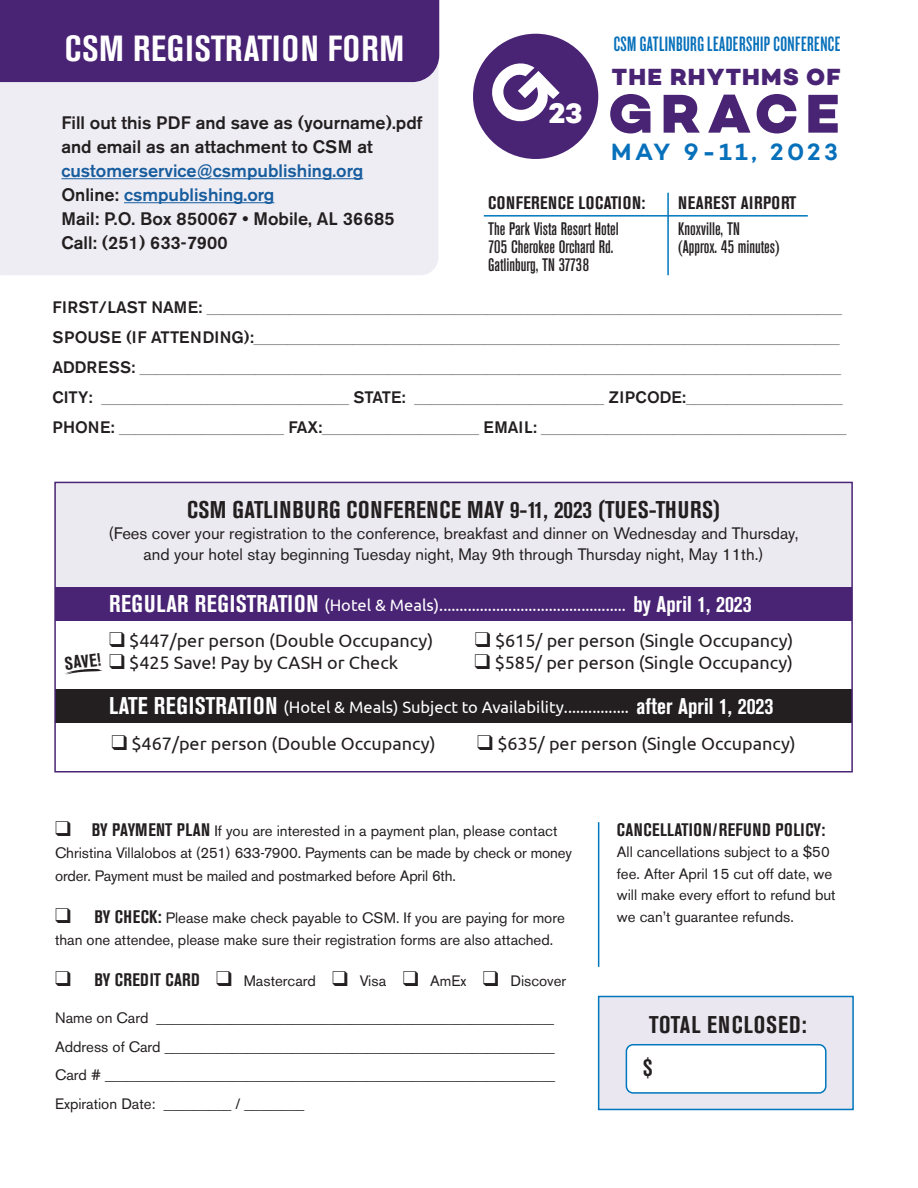
<style>
.page{position:relative;width:918px;height:1188px;background:#fff}
.page>*{position:absolute;margin:0;border:0;box-sizing:border-box;transform-origin:0 0}
.t1{font:800 55.65px "Campton";letter-spacing:.13em;color:#492374}
.t2{font:700 condensed 36px "Akzidenz Grotesk BE";letter-spacing:.02em;color:#fff}
.t3{font:800 28.95px "Campton";color:#fff}
.t4{font:700 condensed 24px "Akzidenz Grotesk BE";letter-spacing:.02em;color:#231f20}
.t5{font:700 condensed 24px/43.5px "Akzidenz Grotesk BE";letter-spacing:.04em;color:#231f20}
.t6{font:600 24px "Campton";letter-spacing:.14em;color:#0770ba}
.t7{font:800 23.85px "Campton";letter-spacing:.05em;color:#492374}
.t8{font:21.75px "Knockout HTF47 Bantamweight";letter-spacing:.02em;color:#0770ba}
.t9{font:18px "Ubuntu";color:#231f20}
.t10{font:500 18px/24px "Akzidenz Grotesk BE";color:#231f20}
.t11{font:500 condensed 18px/18px "Akzidenz Grotesk BE";color:#231f20}
.t12{font:700 condensed 18px "Akzidenz Grotesk BE";letter-spacing:.02em;color:#231f20}
.t13{font:16.5px/30px "Akzidenz Grotesk BE";color:#808285}
.t14{font:16.5px "Ubuntu";color:#fff}
.t15{font:16.5px/21px "Akzidenz Grotesk BE";color:#231f20;text-align:center}
.t16{font:15px/21.6px "Akzidenz Grotesk BE";color:#231f20}
.s1{color:#175d9e}
.s2{font-weight:500;color:#231f20}
.s3{font-family:"Akzidenz Grotesk BE";font-weight:700;font-stretch:condensed;font-size:24px}
.s4{font-family:"Akzidenz Grotesk BE";font-weight:700;font-stretch:condensed;font-size:22.5px}
.s5{font-weight:700;font-stretch:condensed;font-size:18px}
</style>
<div class="page">
<div style="left:0;top:82px;width:438px;height:193px;background:#efedf4"></div>
<div style="left:598px;top:996px;width:256px;height:114px;background:#eae7f0;border:2px solid #0077bd"></div>
<div style="left:0;top:0;width:439px;height:82px;background:#492374"></div>
<div style="left:55px;top:482px;width:797px;height:108px;background:#eceaf1"></div>
<div style="left:55px;top:689px;width:797px;height:34px;background:#231f20"></div>
<div style="left:55px;top:587px;width:797px;height:33px;background:#492374"></div>
<hr style="left:61px;top:178px;width:302px;height:1px;background:#175d9e">
<hr style="left:124px;top:202px;width:150px;height:1px;background:#175d9e">
<div style="left:54px;top:482px;width:799px;height:290px;border:2px solid #492374"></div>
<hr style="left:667px;top:193px;width:2px;height:82px;background:#0077bd">
<hr style="left:484px;top:215px;width:324px;height:2px;background:#0077bd">
<div style="left:626px;top:1045px;width:200px;height:48px;background:#fff;border-radius:7px"></div>
<div style="left:626px;top:1044px;width:201px;height:50px;border:2px solid #0077bd;border-radius:7px"></div>
<hr style="left:598px;top:822px;width:1px;height:145px;background:#0077bd">
<div style="left:473px;top:34px;width:125px;height:125px;background:#492374;border-radius:50%"></div>
<svg style="left:480px;top:53px;width:11px;height:80px"></svg>
<h2 class="t2" style="left:65px;top:28px;width:341px">CSM REGISTRATION FORM</h2>
<p class="t10" style="left:61px;top:111px;width:363px">Fill out this PDF and save as (yourname).pdf and email as an attachment to CSM at</p>
<p class="t10" style="left:61px;top:159px;width:335px"><span class="s1">customerservice@csmpublishing.org<br></span>Online: <span class="s1">csmpublishing.org<br></span>Mail: P.O. Box 850067 • Mobile, AL 36685<br>Call: (251) 633-7900</p>
<h3 class="t8" style="left:614px;top:33px;width:228px">CSM GATLINBURG LEADERSHIP CONFERENCE</h3>
<h3 class="t3" style="left:548px;top:95px;width:35px">23</h3>
<h3 class="t7" style="left:612px;top:61px;width:230px">THE RHYTHMS OF</h3>
<h1 class="t1" style="left:608px;top:78px;width:233px">GRACE</h1>
<h3 class="t6" style="left:611px;top:137px;width:228px">MAY 9-11, 2023</h3>
<p class="t12" style="left:488px;top:193px;width:159px">CONFERENCE LOCATION:</p>
<p class="t11" style="left:488px;top:220px;width:132px">The Park Vista Resort Hotel<br>705 Cherokee Orchard Rd.<br>Gatlinburg, TN 37738</p>
<p class="t12" style="left:678px;top:193px;width:120px">NEAREST AIRPORT</p>
<p class="t11" style="left:678px;top:220px;width:103px">Knoxville, TN (Approx. 45 minutes)</p>
<p class="t13" style="left:52px;top:292px;width:796px"><span class="s2">FIRST/LAST NAME:</span> _____________________________________________________________________________ <span class="s2">SPOUSE (IF ATTENDING):</span>_______________________________________________________________________ <span class="s2">ADDRESS:</span> _____________________________________________________________________________________ <span class="s2">CITY:</span> ______________________________ <span class="s2">STATE:</span> _______________________ <span class="s2">ZIPCODE:</span>___________________ <span class="s2">PHONE:</span> ____________________ <span class="s2">FAX:</span>___________________ <span class="s2">EMAIL:</span> _____________________________________</p>
<p class="t12" style="left:64px;top:653px;width:38px;rotate:-7deg">SAVE!</p>
<h3 class="t4" style="left:187px;top:496px;width:535px">CSM GATLINBURG CONFERENCE MAY 9-11, 2023 (TUES-THURS)</h3>
<p class="t15" style="left:109px;top:522px;width:692px">(Fees cover your registration to the conference, breakfast and dinner on Wednesday and Thursday, and your hotel stay beginning Tuesday night, May 9th through Thursday night, May 11th.)</p>
<p class="t14" style="left:109px;top:595px;width:644px"><span class="s3">REGULAR REGISTRATION</span> (Hotel &amp; Meals).............................................. <span class="s4">by April 1, 2023</span></p>
<p class="t9" style="left:109px;top:629px;width:326px">❑ $447/per person (Double Occupancy)</p>
<p class="t9" style="left:475px;top:629px;width:320px">❑ $615/ per person (Single Occupancy)</p>
<p class="t9" style="left:109px;top:652px;width:291px">❑ $425 Save! Pay by CASH or Check</p>
<p class="t9" style="left:475px;top:652px;width:320px">❑ $585/ per person (Single Occupancy)</p>
<p class="t14" style="left:109px;top:697px;width:666px"><span class="s3">LATE REGISTRATION</span> (Hotel &amp; Meals) Subject to Availability................ <span class="s4">after April 1, 2023</span></p>
<p class="t9" style="left:111px;top:733px;width:326px">❑ $467/per person (Double Occupancy)</p>
<p class="t9" style="left:477px;top:733px;width:320px">❑ $635/ per person (Single Occupancy)</p>
<p class="t16" style="left:55px;top:819px;width:518px;line-height:22.5px">❑ <span class="s5">BY PAYMENT PLAN</span> If you are interested in a payment plan, please contact<br>Christina Villalobos at (251) 633-7900. Payments can be made by check or money order. Payment must be mailed and postmarked before April 6th.</p>
<p class="t16" style="left:55px;top:906px;width:511px;line-height:22.5px">❑ <span class="s5">BY CHECK:</span> Please make check payable to CSM. If you are paying for more than one attendee, please make sure their registration forms are also attached.</p>
<p class="t16" style="left:55px;top:970px;width:513px">❑ <span class="s5">BY CREDIT CARD</span> ❑ Mastercard ❑ Visa ❑ AmEx ❑ Discover</p>
<p class="t16" style="left:55px;top:1004px;width:502px;line-height:28.5px;text-align:justify">Name on Card _____________________________________________________ Address of Card ____________________________________________________ Card # ____________________________________________________________ Expiration Date: _________ / ________</p>
<p class="t12" style="left:617px;top:819px;width:210px">CANCELLATION/REFUND POLICY:</p>
<p class="t16" style="left:617px;top:841px;width:220px">All cancellations subject to a $50 fee. After April 15 cut off date, we will make every effort to refund but we can’t guarantee refunds.</p>
<h3 class="t5" style="left:643px;top:1003px;width:165px">TOTAL ENCLOSED: $</h3>
</div>
